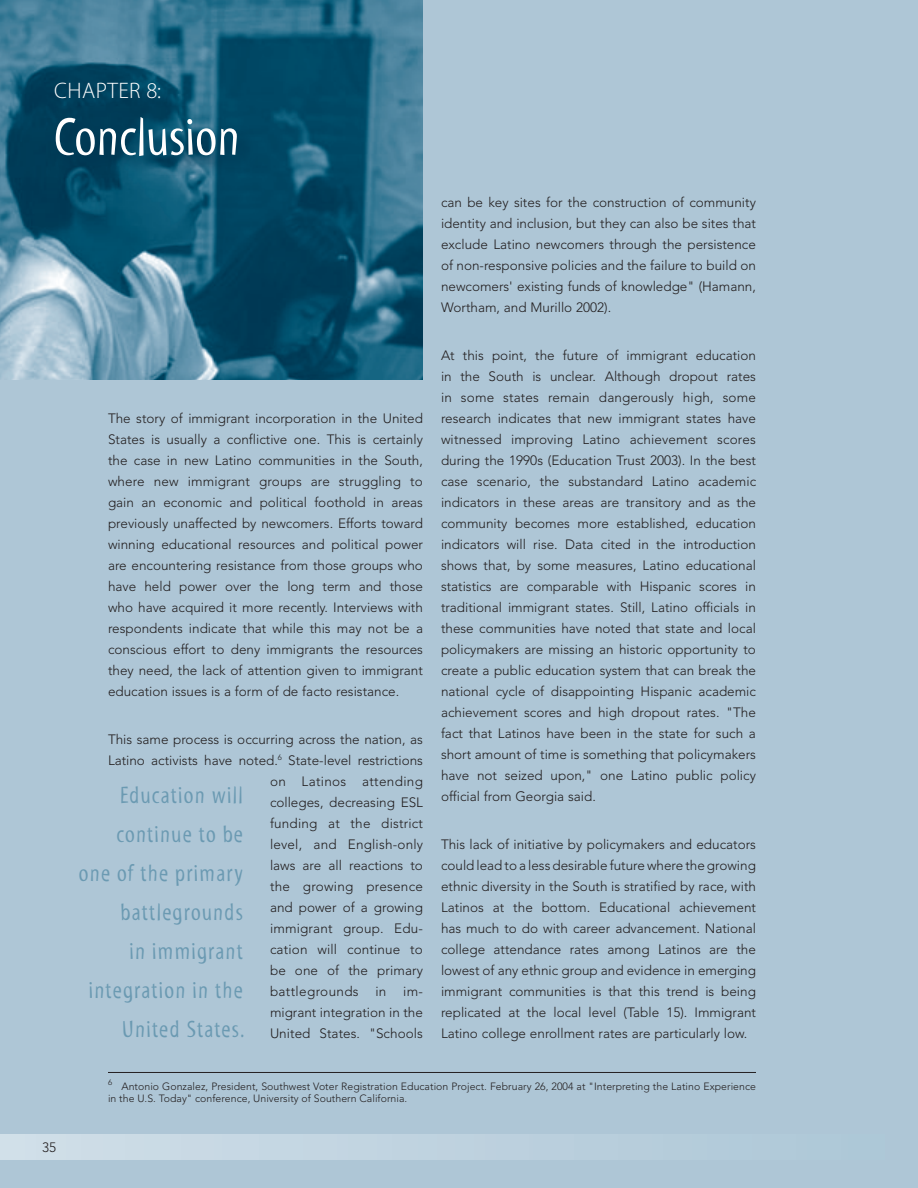
<style>
.page{position:relative;width:918px;height:1188px;background:#aec6d6}
.page>*{position:absolute;margin:0;border:0;box-sizing:border-box;transform-origin:0 0}
.t1{font:54px "Myriad Std Tilt";color:#fff}
.t2{font:24px/39px "Myriad Std Tilt";letter-spacing:.05em;color:#6b9ab2;text-align:right}
.t3{font:300 22.5px "Myriad Pro";letter-spacing:.02em;color:#fff}
.t4{font:300 13.5px/21px "Avenir";color:#231f20;text-align:justify}
.t5{font:300 10.5px/12px "Avenir";letter-spacing:.005em;color:#231f20}
</style>
<div class="page">
<img style="left:0;top:0;width:423px;height:380px">
<svg style="left:50px;top:77px;width:208px;height:99px;background:#074965"></svg>
<hr style="left:108px;top:1072px;width:648px;height:1px;background:#231f20">
<div style="left:0;top:1134px;width:918px;height:26px;background:linear-gradient(to right,#d1dfe8,#abc6d6)"></div>
<h3 class="t3" style="left:54px;top:78px;width:109px">CHAPTER 8:</h3>
<h1 class="t1" style="left:54px;top:108px;width:187px">Conclusion</h1>
<p class="t4" style="left:108px;top:408px;width:317px">The story of immigrant incorporation in the United States is usually a conflictive one. This is certainly the case in new Latino communities in the South, where new immigrant groups are struggling to gain an economic and political foothold in areas previously unaffected by newcomers. Efforts toward winning educational resources and political power are encountering resistance from those groups who have held power over the long term and those who have acquired it more recently. Interviews with respondents indicate that while this may not be a conscious effort to deny immigrants the resources they need, the lack of attention given to immigrant education issues is a form of de facto resistance.</p>
<p class="t4" style="left:108px;top:729px;width:317px;text-align:right">This same process is occurring across the nation, as<br>Latino activists have noted.<sup>6</sup> State-level restrictions on Latinos attending<br>colleges, decreasing ESL<br>funding at the district<br>level, and English-only<br>laws are all reactions to<br>the growing presence<br>and power of a growing<br>immigrant group. Edu-<br>cation will continue to<br>be one of the primary<br>battlegrounds in im-<br>migrant integration in the<br>United States. "Schools</p>
<h2 class="t2" style="left:79px;top:776px;width:168px">Education will continue to be<br>one of the primary battlegrounds<br>in immigrant integration in the<br>United States.</h2>
<p class="t4" style="left:441px;top:192px;width:317px">can be key sites for the construction of community identity and inclusion, but they can also be sites that exclude Latino newcomers through the persistence of non-responsive policies and the failure to build on newcomers' existing funds of knowledge" (Hamann, Wortham, and Murillo 2002).</p>
<p class="t4" style="left:441px;top:345px;width:317px">At this point, the future of immigrant education in the South is unclear. Although dropout rates in some states remain dangerously high, some research indicates that new immigrant states have witnessed improving Latino achievement scores during the 1990s (Education Trust 2003). In the best case scenario, the substandard Latino academic indicators in these areas are transitory and as the community becomes more established, education indicators will rise. Data cited in the introduction shows that, by some measures, Latino educational statistics are comparable with Hispanic scores in traditional immigrant states. Still, Latino officials in these communities have noted that state and local policymakers are missing an historic opportunity to create a public education system that can break the national cycle of disappointing Hispanic academic achievement scores and high dropout rates. "The fact that Latinos have been in the state for such a short amount of time is something that policymakers have not seized upon," one Latino public policy official from Georgia said.</p>
<p class="t4" style="left:441px;top:834px;width:317px">This lack of initiative by policymakers and educators could lead to a less desirable future where the growing ethnic diversity in the South is stratified by race, with Latinos at the bottom. Educational achievement has much to do with career advancement. National college attendance rates among Latinos are the lowest of any ethnic group and evidence in emerging immigrant communities is that this trend is being replicated at the local level (Table 15). Immigrant Latino college enrollment rates are particularly low.</p>
<p class="t4" style="left:42px;top:1137px;width:16px">35</p>
<p class="t5" style="left:108px;top:1080px;width:649px"><sup>6</sup> Antonio Gonzalez, President, Southwest Voter Registration Education Project. February 26, 2004 at "Interpreting the Latino Experience in the U.S. Today" conference, University of Southern California.</p>
</div>
